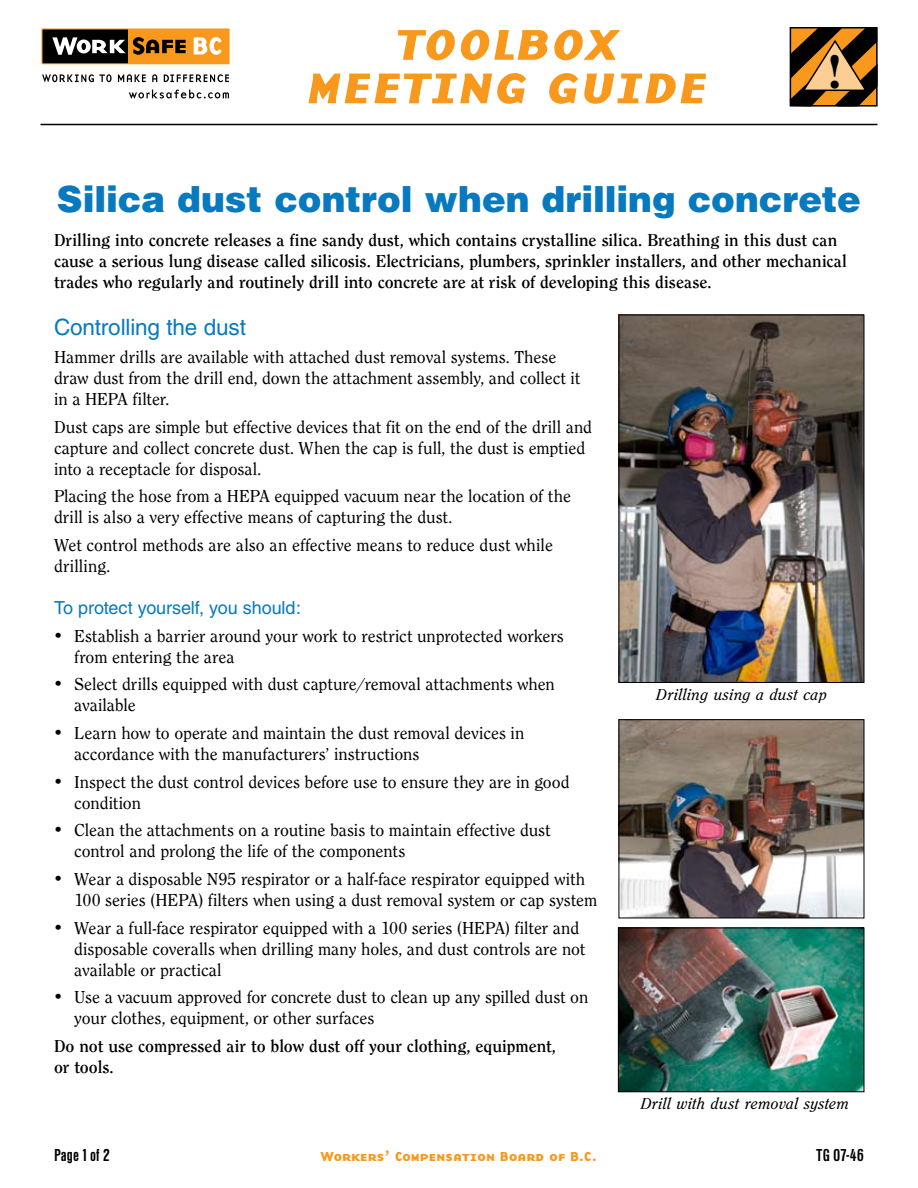
<style>
.page{position:relative;width:918px;height:1188px;background:#fff}
.page>*{position:absolute;margin:0;border:0;box-sizing:border-box;transform-origin:0 0}
.t1{font:700 48px "Times";color:#000}
.t2{font:44.55px/43.5px "Base Nine SCBI";color:#f8991d;text-align:center;scale:1.17 1}
.t3{font:900 36px "Helvetica";color:#0779bf}
.t4{font:22.5px "Helvetica";letter-spacing:-.005em;color:#0779bf}
.t5{font:18px/21px "Clearface Rgl";color:#000}
.t6{font:18px/21px "Clearface Bld";color:#000}
.t7{font:18px "Helvetica";letter-spacing:-.005em;color:#0779bf}
.t8{font:18px "Helvetica Bld Cnd";letter-spacing:.005em;color:#000}
.t9{font:16.5px "Clearface Itl";color:#000}
.t10{font:13.5px "Base Nine SCB";color:#f8991d}
</style>
<div class="page">
<img style="left:621px;top:317px;width:241px;height:364px">
<div style="left:619px;top:315px;width:245px;height:368px;border:1px solid #000"></div>
<img style="left:621px;top:721px;width:241px;height:195px">
<div style="left:619px;top:719px;width:245px;height:199px;border:1px solid #000"></div>
<img style="left:620px;top:930px;width:242px;height:160px">
<div style="left:618px;top:928px;width:246px;height:164px;border:1px solid #000"></div>
<div style="left:42px;top:29px;width:87px;height:35px;background:#000"></div>
<div style="left:129px;top:29px;width:100px;height:35px;background:#f8991d"></div>
<svg style="left:52px;top:37px;width:74px;height:18px"></svg>
<svg style="left:133px;top:37px;width:53px;height:18px"></svg>
<svg style="left:194px;top:37px;width:28px;height:18px"></svg>
<svg style="left:42px;top:74px;width:70px;height:8px"></svg>
<svg style="left:118px;top:74px;width:28px;height:8px"></svg>
<svg style="left:152px;top:74px;width:5px;height:8px"></svg>
<svg style="left:164px;top:74px;width:65px;height:8px"></svg>
<svg style="left:129px;top:90px;width:100px;height:9px"></svg>
<div style="left:42px;top:29px;width:187px;height:35px;border:1px solid #f8991d"></div>
<hr style="left:40px;top:124px;width:838px;height:1px;background:#000">
<svg style="left:789px;top:28px;width:89px;height:79px"></svg>
<h2 class="t2" style="left:307px;top:23px;width:344px">TOOLBOX<br>MEETING GUIDE</h2>
<h1 class="t1" style="left:827px;top:43px;width:17px">!</h1>
<h3 class="t3" style="left:57px;top:175px;width:806px">Silica dust control when drilling concrete</h3>
<p class="t6" style="left:54px;top:231px;width:794px">Drilling into concrete releases a fine sandy dust, which contains crystalline silica. Breathing in this dust can cause a serious lung disease called silicosis. Electricians, plumbers, sprinkler installers, and other mechanical trades who regularly and routinely drill into concrete are at risk of developing this disease.</p>
<p class="t4" style="left:54px;top:314px;width:193px">Controlling the dust</p>
<p class="t5" style="left:54px;top:348px;width:528px">Hammer drills are available with attached dust removal systems. These draw dust from the drill end, down the attachment assembly, and collect it in a HEPA filter.</p>
<p class="t5" style="left:54px;top:418px;width:540px">Dust caps are simple but effective devices that fit on the end of the drill and capture and collect concrete dust. When the cap is full, the dust is emptied into a receptacle for disposal.</p>
<p class="t5" style="left:54px;top:487px;width:518px">Placing the hose from a HEPA equipped vacuum near the location of the drill is also a very effective means of capturing the dust.</p>
<p class="t5" style="left:54px;top:536px;width:500px">Wet control methods are also an effective means to reduce dust while drilling.</p>
<p class="t7" style="left:54px;top:597px;width:249px">To protect yourself, you should:</p>
<p class="t5" style="left:74px;top:627px;width:491px;text-indent:-20px">• Establish a barrier around your work to restrict unprotected workers from entering the area</p>
<p class="t5" style="left:74px;top:675px;width:482px;text-indent:-20px">• Select drills equipped with dust capture/removal attachments when available</p>
<p class="t5" style="left:74px;top:724px;width:452px;text-indent:-20px">• Learn how to operate and maintain the dust removal devices in accordance with the manufacturers’ instructions</p>
<p class="t5" style="left:74px;top:773px;width:497px;text-indent:-20px">• Inspect the dust control devices before use to ensure they are in good condition</p>
<p class="t5" style="left:74px;top:821px;width:478px;text-indent:-20px">• Clean the attachments on a routine basis to maintain effective dust control and prolong the life of the components</p>
<p class="t5" style="left:74px;top:870px;width:525px;text-indent:-20px">• Wear a disposable N95 respirator or a half-face respirator equipped with<br>100 series (HEPA) filters when using a dust removal system or cap system</p>
<p class="t5" style="left:74px;top:919px;width:513px;text-indent:-20px">• Wear a full-face respirator equipped with a 100 series (HEPA) filter and disposable coveralls when drilling many holes, and dust controls are not available or practical</p>
<p class="t5" style="left:74px;top:988px;width:516px;text-indent:-20px">• Use a vacuum approved for concrete dust to clean up any spilled dust on your clothes, equipment, or other surfaces</p>
<p class="t6" style="left:54px;top:1037px;width:503px">Do not use compressed air to blow dust off your clothing, equipment, or tools.</p>
<p class="t9" style="left:656px;top:684px;width:172px">Drilling using a dust cap</p>
<p class="t8" style="left:54px;top:1143px;width:57px">Page 1 of 2</p>
<p class="t10" style="left:321px;top:1147px;width:278px">Workers’ Compensation Board of B.C.</p>
<p class="t9" style="left:640px;top:1093px;width:210px">Drill with dust removal system</p>
<p class="t8" style="left:816px;top:1143px;width:49px">TG 07-46</p>
</div>
